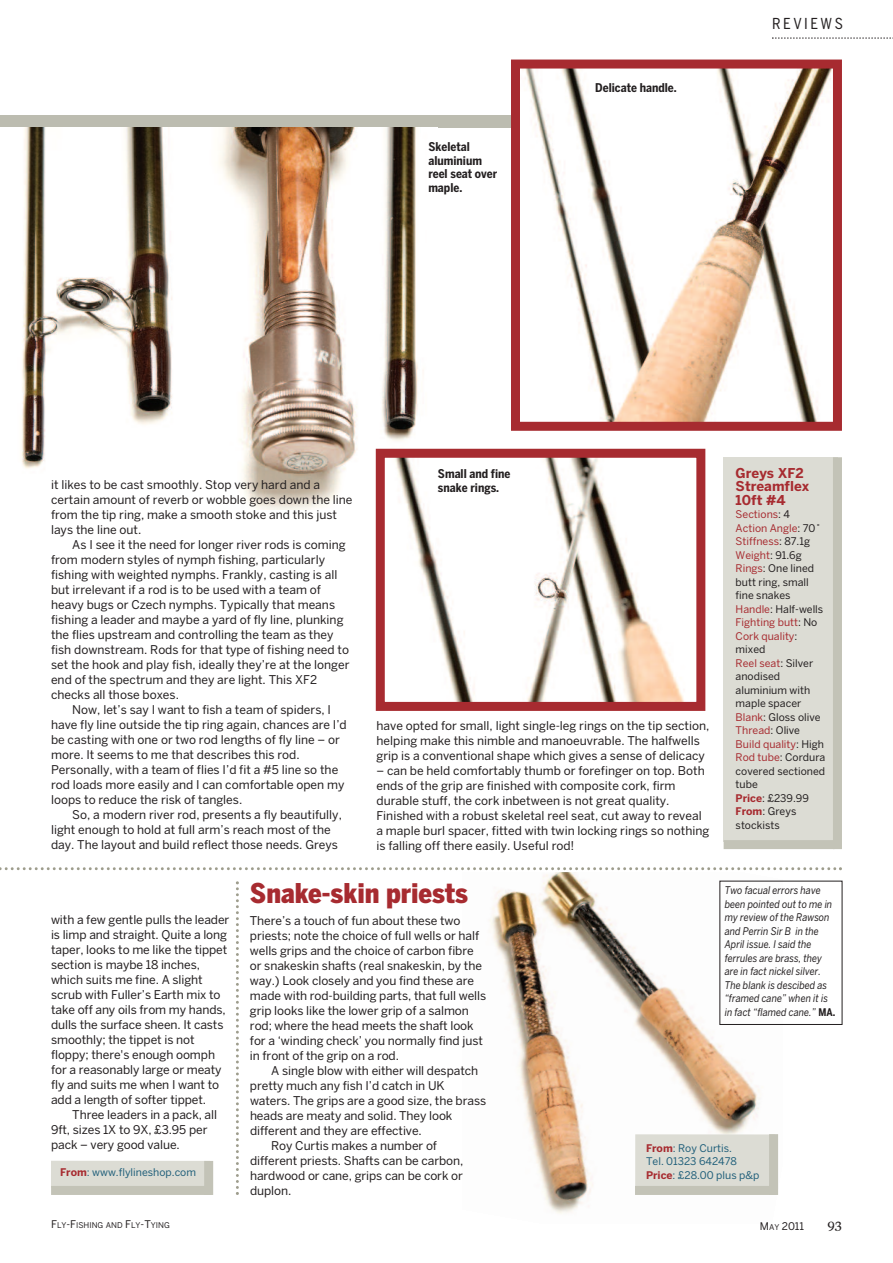
<style>
.page{position:relative;width:893px;height:1263px;background:#fff}
.page>*{position:absolute;margin:0;border:0;box-sizing:border-box;transform-origin:0 0}
.t1{font:900 27px "Benton Sans Cond";color:#a72b30}
.t2{font:15px "Benton Sans Cond";letter-spacing:.17em;color:#231f20}
.t3{font:700 13.5px/13.5px "Benton Sans";color:#a72b30}
.t4{font:13.5px "Fenway";color:#231f20}
.t5{font:12px/15px "Benton Sans";color:#231f20}
.t6{font:700 12px/13.5px "Benton Sans Cond";color:#231f20}
.t7{font:10.5px/13.5px "Benton Sans";color:#231f20}
.t8{font:italic 10.5px/13.5px "Benton Sans";color:#231f20;scale:.88 1}
.t9{font:10.5px/13.5px "Benton Sans";color:#205f7a}
.t10{font:7.8px "Benton Sans";color:#231f20}
.s1{color:#a72b30}
.s2{font-weight:700;color:#a72b30}
.s3{font-family:"Benton Sans Cond";font-weight:700;font-style:normal}
.s4{font-size:10.5px}
.s5{font-size:7.8px}
</style>
<div class="page">
<img style="left:489px;top:872px;width:294px;height:342px">
<svg style="left:772px;top:37px;width:121px;height:2px"></svg>
<div style="left:51px;top:1161px;width:159px;height:27px;background:#dcdcd4"></div>
<div style="left:204px;top:1161px;width:9px;height:34px;background:#c3c3b7"></div>
<div style="left:51px;top:1186px;width:160px;height:9px;background:#c3c3b7"></div>
<svg style="left:0;top:867px;width:842px;height:3px"></svg>
<div style="left:0;top:115px;width:842px;height:13px;background:#bcbcb0"></div>
<div style="left:723px;top:457px;width:115px;height:385px;background:#dcdcd4"></div>
<div style="left:833px;top:457px;width:9px;height:392px;background:#c3c3b7"></div>
<div style="left:724px;top:840px;width:110px;height:9px;background:#c3c3b7"></div>
<svg style="left:236px;top:881px;width:3px;height:314px"></svg>
<img style="left:21px;top:128px;width:417px;height:381px">
<img style="left:521px;top:70px;width:311px;height:351px">
<div style="left:511px;top:60px;width:331px;height:371px;border:9px solid #a72b30"></div>
<img style="left:386px;top:459px;width:298px;height:242px">
<div style="left:376px;top:449px;width:329px;height:262px;border:9px solid #a72b30"></div>
<div style="left:635px;top:1134px;width:140px;height:54px;background:#dcdcd4"></div>
<div style="left:769px;top:1134px;width:9px;height:61px;background:#c3c3b7"></div>
<div style="left:635px;top:1186px;width:141px;height:9px;background:#c3c3b7"></div>
<p class="t6" style="left:428px;top:141px;width:70px">Skeletal aluminium reel seat over maple.</p>
<p class="t6" style="left:595px;top:81px;width:83px">Delicate handle.</p>
<p class="t2" style="left:772px;top:15px;width:72px">REVIEWS</p>
<p class="t5" style="left:51px;top:477px;width:303px">it likes to be cast smoothly. Stop very hard and a certain amount of reverb or wobble goes down the line from the tip ring, make a smooth stoke and this just lays the line out.</p>
<p class="t5" style="left:72px;top:537px;width:275px">As I see it the need for longer river rods is coming</p>
<p class="t5" style="left:51px;top:552px;width:276px">from modern styles of nymph fishing, particularly</p>
<p class="t5" style="left:51px;top:567px;width:288px">fishing with weighted nymphs. Frankly, casting is all</p>
<p class="t5" style="left:51px;top:582px;width:272px">but irrelevant if a rod is to be used with a team of</p>
<p class="t5" style="left:51px;top:597px;width:286px">heavy bugs or Czech nymphs. Typically that means</p>
<p class="t5" style="left:51px;top:612px;width:294px">fishing a leader and maybe a yard of fly line, plunking</p>
<p class="t5" style="left:51px;top:627px;width:284px">the flies upstream and controlling the team as they</p>
<p class="t5" style="left:51px;top:642px;width:300px">fish downstream. Rods for that type of fishing need to</p>
<p class="t5" style="left:51px;top:657px;width:300px">set the hook and play fish, ideally they’re at the longer</p>
<p class="t5" style="left:51px;top:672px;width:268px">end of the spectrum and they are light. This XF2</p>
<p class="t5" style="left:51px;top:687px;width:129px">checks all those boxes.</p>
<p class="t5" style="left:72px;top:702px;width:260px">Now, let’s say I want to fish a team of spiders, I</p>
<p class="t5" style="left:51px;top:717px;width:297px">have fly line outside the tip ring again, chances are I’d</p>
<p class="t5" style="left:51px;top:732px;width:290px">be casting with one or two rod lengths of fly line – or</p>
<p class="t5" style="left:51px;top:747px;width:250px">more. It seems to me that describes this rod.</p>
<p class="t5" style="left:51px;top:762px;width:289px">Personally, with a team of flies I’d fit a #5 line so the</p>
<p class="t5" style="left:51px;top:777px;width:295px">rod loads more easily and I can comfortable open my</p>
<p class="t5" style="left:51px;top:792px;width:193px">loops to reduce the risk of tangles.</p>
<p class="t5" style="left:72px;top:807px;width:271px">So, a modern river rod, presents a fly beautifully,</p>
<p class="t5" style="left:51px;top:822px;width:281px">light enough to hold at full arm’s reach most of the</p>
<p class="t5" style="left:51px;top:837px;width:289px">day. The layout and build reflect those needs. Greys</p>
<p class="t6" style="left:438px;top:467px;width:74px">Small and fine snake rings.</p>
<p class="t5" style="left:376px;top:718px;width:334px">have opted for small, light single-leg rings on the tip section, helping make this nimble and manoeuvrable. The halfwells grip is a conventional shape which gives a sense of delicacy</p>
<p class="t5" style="left:376px;top:763px;width:334px">– can be held comfortably thumb or forefinger on top. Both ends of the grip are finished with composite cork, firm durable stuff, the cork inbetween is not great quality.<br>Finished with a robust skeletal reel seat, cut away to reveal a maple burl spacer, fitted with twin locking rings so nothing is falling off there easily. Useful rod!</p>
<p class="t3" style="left:736px;top:466px;width:75px">Greys XF2<br>Streamflex<br>10ft #4</p>
<p class="t7" style="left:736px;top:508px;width:91px"><span class="s1">Sections</span>: 4<br><span class="s1">Action Angle</span>: 70˚<br><span class="s1">Stiffness</span>: 87.1g<br><span class="s1">Weight</span>: 91.6g<br><span class="s1">Rings</span>: One lined butt ring, small fine snakes<br><span class="s1">Handle</span>: Half-wells<br><span class="s1">Fighting butt</span>: No<br><span class="s1">Cork quality</span>: mixed<br><span class="s1">Reel seat</span>: Silver anodised aluminium with maple spacer<br><span class="s1">Blank</span>: Gloss olive<br><span class="s1">Thread</span>: Olive<br><span class="s1">Build quality</span>: High<br><span class="s1">Rod tube</span>: Cordura covered sectioned tube<br><span class="s2">Price</span>: £239.99<br><span class="s2">From</span>: Greys stockists</p>
<p class="t5" style="left:51px;top:912px;width:180px">with a few gentle pulls the leader is limp and straight. Quite a long taper, looks to me like the tippet section is maybe 18 inches, which suits me fine. A slight scrub with Fuller’s Earth mix to take off any oils from my hands, dulls the surface sheen. It casts smoothly; the tippet is not floppy; there's enough oomph for a reasonably large or meaty fly and suits me when I want to add a length of softer tippet.</p>
<p class="t5" style="left:51px;top:1107px;width:168px;text-indent:21px">Three leaders in a pack, all<br>9ft, sizes 1X to 9X, £3.95 per pack – very good value.</p>
<p class="t9" style="left:60px;top:1166px;width:137px"><span class="s2">From</span>: www.flylineshop.com</p>
<h1 class="t1" style="left:250px;top:877px;width:220px">Snake-skin priests</h1>
<p class="t5" style="left:250px;top:913px;width:238px">There’s a touch of fun about these two priests; note the choice of full wells or half wells grips and the choice of carbon fibre or snakeskin shafts (real snakeskin, by the way.) Look closely and you find these are made with rod-building parts, that full wells grip looks like the lower grip of a salmon rod; where the head meets the shaft look for a ‘winding check’ you normally find just in front of the grip on a rod.</p>
<p class="t5" style="left:271px;top:1063px;width:208px">A single blow with either will despatch</p>
<p class="t5" style="left:250px;top:1078px;width:196px">pretty much any fish I’d catch in UK</p>
<p class="t5" style="left:250px;top:1093px;width:238px">waters. The grips are a good size, the brass</p>
<p class="t5" style="left:250px;top:1108px;width:204px">heads are meaty and solid. They look</p>
<p class="t5" style="left:250px;top:1123px;width:173px">different and they are effective.</p>
<p class="t5" style="left:271px;top:1138px;width:167px">Roy Curtis makes a number of</p>
<p class="t5" style="left:250px;top:1153px;width:215px">different priests. Shafts can be carbon,</p>
<p class="t5" style="left:250px;top:1168px;width:214px">hardwood or cane, grips can be cork or</p>
<p class="t5" style="left:250px;top:1183px;width:43px">duplon.</p>
<p class="t8" style="left:725px;top:883px;width:127px">Two facual errors have been pointed out to me in my review of the Rawson and Perrin Sir B in the<br>April issue. I said the ferrules are brass, they are in fact nickel silver.<br>The blank is descibed as “framed cane” when it is in fact “flamed cane.” <span class="s3">MA.</span></p>
<p class="t9" style="left:646px;top:1141px;width:115px"><span class="s2">From</span>: Roy Curtis.<br>Tel. 01323 642478<br><span class="s2">Price</span>: £28.00 plus p&amp;p</p>
<p class="t10" style="left:51px;top:1221px;width:120px"><span class="s4">F</span>LY<span class="s4">-F</span>ISHING AND <span class="s4">F</span>LY<span class="s4">-T</span>YING</p>
<p class="t7" style="left:760px;top:1220px;width:46px">M<span class="s5">AY</span> 2011</p>
<p class="t4" style="left:827px;top:1218px;width:16px">93</p>
</div>
